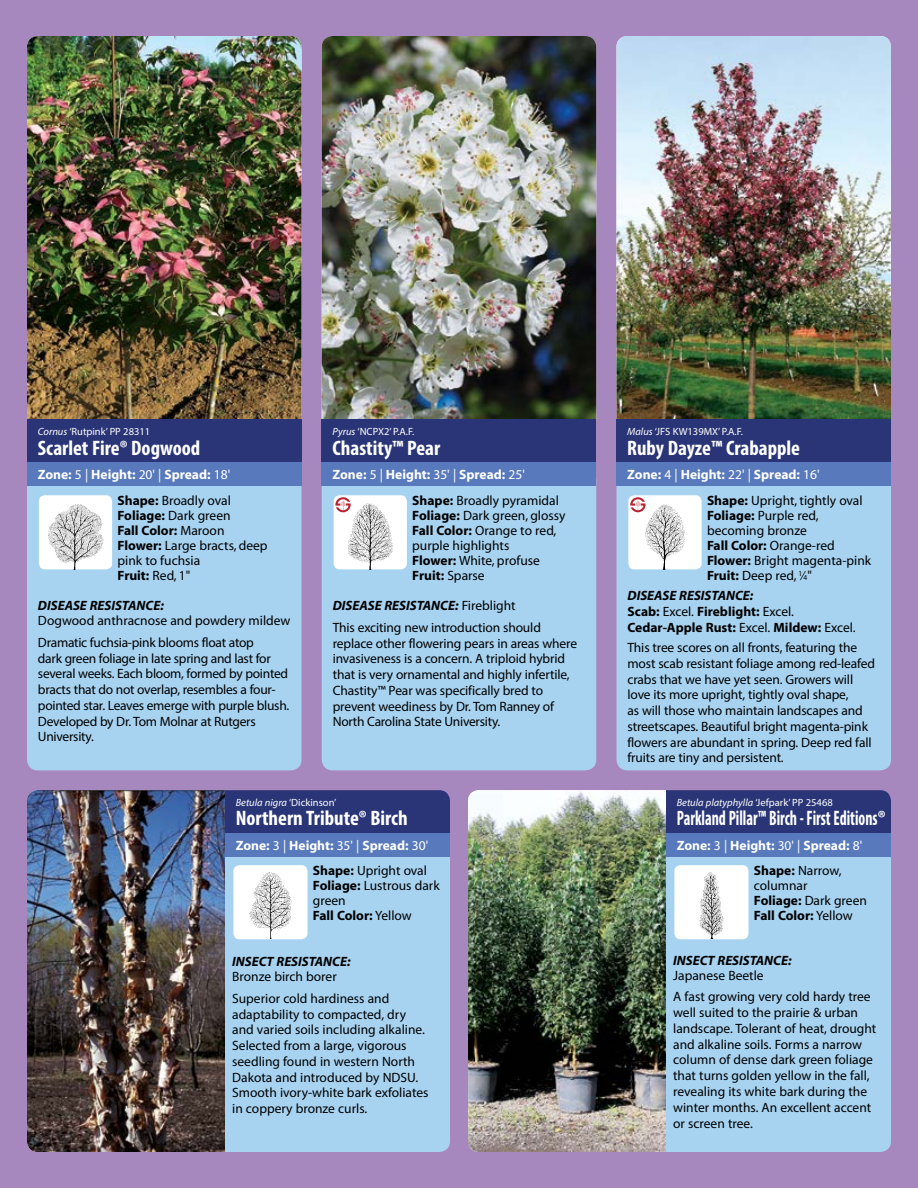
<style>
.page{position:relative;width:918px;height:1188px;background:#a788be}
.page>*{position:absolute;margin:0;border:0;box-sizing:border-box;transform-origin:0 0}
.t1{font:700 condensed 21px "Myriad Pro";color:#fff}
.t2{font:700 condensed 21px "Myriad Pro";color:#fff;scale:.75 1}
.t3{font:13.5px/15.8px "Myriad Pro";letter-spacing:-.01em;color:#000}
.t4{font:13.5px/15px "Myriad";color:#000}
.t5{font:700 13.5px/26.1px "Myriad";color:#fff}
.t6{font:700 13.5px/15.8px "Myriad Pro";color:#000}
.t7{font:italic 700 13.5px "Myriad";color:#000}
.t8{font:10.5px "Myriad Pro";color:#fff}
.t9{font:italic 10.5px "Myriad Pro";color:#fff}
.s1{font-style:italic}
.s2{font-weight:400}
.s3{font-weight:700}
.s4{color:#000}
.s5{font-weight:400;color:#000}
.s6{font-weight:400;font-style:normal}
.s7{font-style:normal}
.s8{font-size:7.35px}
</style>
<div class="page">
<img style="left:27px;top:36px;width:275px;height:384px">
<div style="left:27px;top:486px;width:275px;height:284px;background:#a7d3f1"></div>
<div style="left:39px;top:495px;width:73px;height:74px;background:#fff;border-radius:6px"></div>
<img style="left:48px;top:504px;width:56px;height:65px">
<div style="left:27px;top:420px;width:275px;height:42px;background:#293576"></div>
<div style="left:27px;top:462px;width:275px;height:24px;background:#587abc"></div>
<img style="left:27px;top:790px;width:198px;height:362px">
<div style="left:225px;top:857px;width:225px;height:295px;background:#a7d3f1"></div>
<div style="left:233px;top:865px;width:75px;height:74px;background:#fff;border-radius:6px"></div>
<img style="left:250px;top:872px;width:41px;height:67px">
<div style="left:225px;top:790px;width:225px;height:43px;background:#293576"></div>
<div style="left:225px;top:833px;width:225px;height:24px;background:#587abc"></div>
<img style="left:468px;top:790px;width:198px;height:362px">
<div style="left:666px;top:857px;width:225px;height:295px;background:#a7d3f1"></div>
<div style="left:674px;top:865px;width:75px;height:74px;background:#fff;border-radius:6px"></div>
<img style="left:699px;top:872px;width:25px;height:67px">
<div style="left:666px;top:790px;width:225px;height:43px;background:#293576"></div>
<div style="left:666px;top:833px;width:225px;height:24px;background:#587abc"></div>
<img style="left:322px;top:36px;width:274px;height:384px">
<div style="left:322px;top:486px;width:274px;height:284px;background:#a7d3f1"></div>
<div style="left:322px;top:420px;width:274px;height:42px;background:#293576"></div>
<div style="left:322px;top:462px;width:274px;height:24px;background:#587abc"></div>
<div style="left:334px;top:495px;width:73px;height:74px;background:#fff;border-radius:6px"></div>
<img style="left:348px;top:503px;width:45px;height:66px">
<svg style="left:335px;top:497px;width:16px;height:15px"></svg>
<img style="left:616px;top:36px;width:275px;height:384px">
<div style="left:616px;top:486px;width:275px;height:284px;background:#a7d3f1"></div>
<div style="left:616px;top:420px;width:275px;height:42px;background:#293576"></div>
<div style="left:616px;top:462px;width:275px;height:24px;background:#587abc"></div>
<div style="left:628px;top:495px;width:74px;height:74px;background:#fff;border-radius:6px"></div>
<img style="left:645px;top:504px;width:40px;height:65px">
<svg style="left:630px;top:497px;width:16px;height:15px"></svg>
<p class="t8" style="left:38px;top:425px;width:114px"><span class="s1">Cornus</span> ‘Rutpink’ PP 28311</p>
<h1 class="t1" style="left:38px;top:435px;width:164px">Scarlet Fire® Dogwood</h1>
<p class="t5" style="left:38px;top:462px;width:194px">Zone: <span class="s2">5 |</span> Height: <span class="s2">20' |</span> Spread: <span class="s2">18'</span></p>
<p class="t4" style="left:118px;top:494px;width:152px"><span class="s3">Shape:</span> Broadly oval<br><span class="s3">Foliage:</span> Dark green<br><span class="s3">Fall Color:</span> Maroon<br><span class="s3">Flower:</span> Large bracts, deep pink to fuchsia<br><span class="s3">Fruit:</span> Red, 1"</p>
<p class="t7" style="left:38px;top:599px;width:127px">DISEASE RESISTANCE:</p>
<p class="t4" style="left:38px;top:614px;width:254px">Dogwood anthracnose and powdery mildew</p>
<p class="t3" style="left:38px;top:634px;width:253px">Dramatic fuchsia-pink blooms float atop<br>dark green foliage in late spring and last for several weeks. Each bloom, formed by pointed bracts that do not overlap, resembles a four&shy;pointed star. Leaves emerge with purple blush.<br>Developed by Dr. Tom Molnar at Rutgers University.</p>
<p class="t8" style="left:333px;top:425px;width:83px"><span class="s1">Pyrus</span> ‘NCPX2’ P.A.F.</p>
<h1 class="t1" style="left:333px;top:435px;width:109px">Chastity™ Pear</h1>
<p class="t5" style="left:412px;top:462px;width:148px;text-indent:-80px">Zone: <span class="s2">5 |</span> Height: <span class="s2">35' |</span> Spread: <span class="s2">25'<br></span><span class="s4">Shape:</span> <span class="s5">Broadly pyramidal</span></p>
<p class="t4" style="left:412px;top:509px;width:155px"><span class="s3">Foliage:</span> Dark green, glossy<br><span class="s3">Fall Color:</span> Orange to red, purple highlights<br><span class="s3">Flower:</span> White, profuse<br><span class="s3">Fruit:</span> Sparse</p>
<p class="t7" style="left:333px;top:599px;width:184px">DISEASE RESISTANCE: <span class="s6">Fireblight</span></p>
<p class="t3" style="left:333px;top:619px;width:246px">This exciting new introduction should replace other flowering pears in areas where invasiveness is a concern. A triploid hybrid that is very ornamental and highly infertile, Chastity™ Pear was specifically bred to prevent weediness by Dr. Tom Ranney of North Carolina State University.</p>
<p class="t9" style="left:236px;top:796px;width:102px">Betula nigra <span class="s7">‘Dickinson’</span></p>
<h1 class="t1" style="left:236px;top:805px;width:173px">Northern Tribute® Birch</h1>
<p class="t5" style="left:236px;top:833px;width:194px">Zone: <span class="s2">3 |</span> Height: <span class="s2">35' |</span> Spread: <span class="s2">30'</span></p>
<p class="t4" style="left:313px;top:863px;width:128px"><span class="s3">Shape:</span> Upright oval<br><span class="s3">Foliage:</span> Lustrous dark green<br><span class="s3">Fall Color:</span> Yellow</p>
<p class="t7" style="left:232px;top:955px;width:120px">INSECT RESISTANCE:</p>
<p class="t4" style="left:232px;top:970px;width:106px">Bronze birch borer</p>
<p class="t3" style="left:232px;top:990px;width:198px">Superior cold hardiness and adaptability to compacted, dry and varied soils including alkaline.<br>Selected from a large, vigorous seedling found in western North<br>Dakota and introduced by NDSU.<br>Smooth ivory-white bark exfoliates in coppery bronze curls.</p>
<p class="t8" style="left:627px;top:425px;width:117px"><span class="s1">Malus</span> ‘JFS KW139MX’ P.A.F.</p>
<h1 class="t1" style="left:627px;top:435px;width:174px">Ruby Dayze™ Crabapple</h1>
<p class="t5" style="left:707px;top:462px;width:157px;text-indent:-80px">Zone: <span class="s2">4 |</span> Height: <span class="s2">22' |</span> Spread: <span class="s2">16'<br></span><span class="s4">Shape:</span> <span class="s5">Upright, tightly oval</span></p>
<p class="t4" style="left:707px;top:509px;width:166px"><span class="s3">Foliage:</span> Purple red, becoming bronze<br><span class="s3">Fall Color:</span> Orange-red<br><span class="s3">Flower:</span> Bright magenta-pink<br><span class="s3">Fruit:</span> Deep red, <sup>1</sup>⁄<span class="s8">4</span>"</p>
<p class="t6" style="left:627px;top:587px;width:230px"><span class="s1">DISEASE RESISTANCE:<br></span>Scab: <span class="s2">Excel.</span> Fireblight: <span class="s2">Excel.<br></span>Cedar-Apple Rust: <span class="s2">Excel.</span> Mildew: <span class="s2">Excel.</span></p>
<p class="t3" style="left:627px;top:639px;width:249px">This tree scores on all fronts, featuring the most scab resistant foliage among red-leafed crabs that we have yet seen. Growers will love its more upright, tightly oval shape,<br>as will those who maintain landscapes and streetscapes. Beautiful bright magenta-pink flowers are abundant in spring. Deep red fall fruits are tiny and persistent.</p>
<p class="t9" style="left:677px;top:796px;width:158px">Betula platyphylla <span class="s7">‘Jefpark’ PP 25468</span></p>
<h1 class="t2" style="left:677px;top:805px;width:280px">Parkland Pillar™ Birch - First Editions®</h1>
<p class="t5" style="left:677px;top:833px;width:187px">Zone: <span class="s2">3 |</span> Height: <span class="s2">30' |</span> Spread: <span class="s2">8'</span></p>
<p class="t4" style="left:754px;top:863px;width:115px"><span class="s3">Shape:</span> Narrow, columnar<br><span class="s3">Foliage:</span> Dark green<br><span class="s3">Fall Color:</span> Yellow</p>
<p class="t7" style="left:673px;top:953px;width:120px">INSECT RESISTANCE:</p>
<p class="t4" style="left:673px;top:968px;width:92px">Japanese Beetle</p>
<p class="t3" style="left:673px;top:989px;width:205px">A fast growing very cold hardy tree well suited to the prairie &amp; urban landscape. Tolerant of heat, drought and alkaline soils. Forms a narrow column of dense dark green foliage that turns golden yellow in the fall, revealing its white bark during the winter months. An excellent accent or screen tree.</p>
</div>
